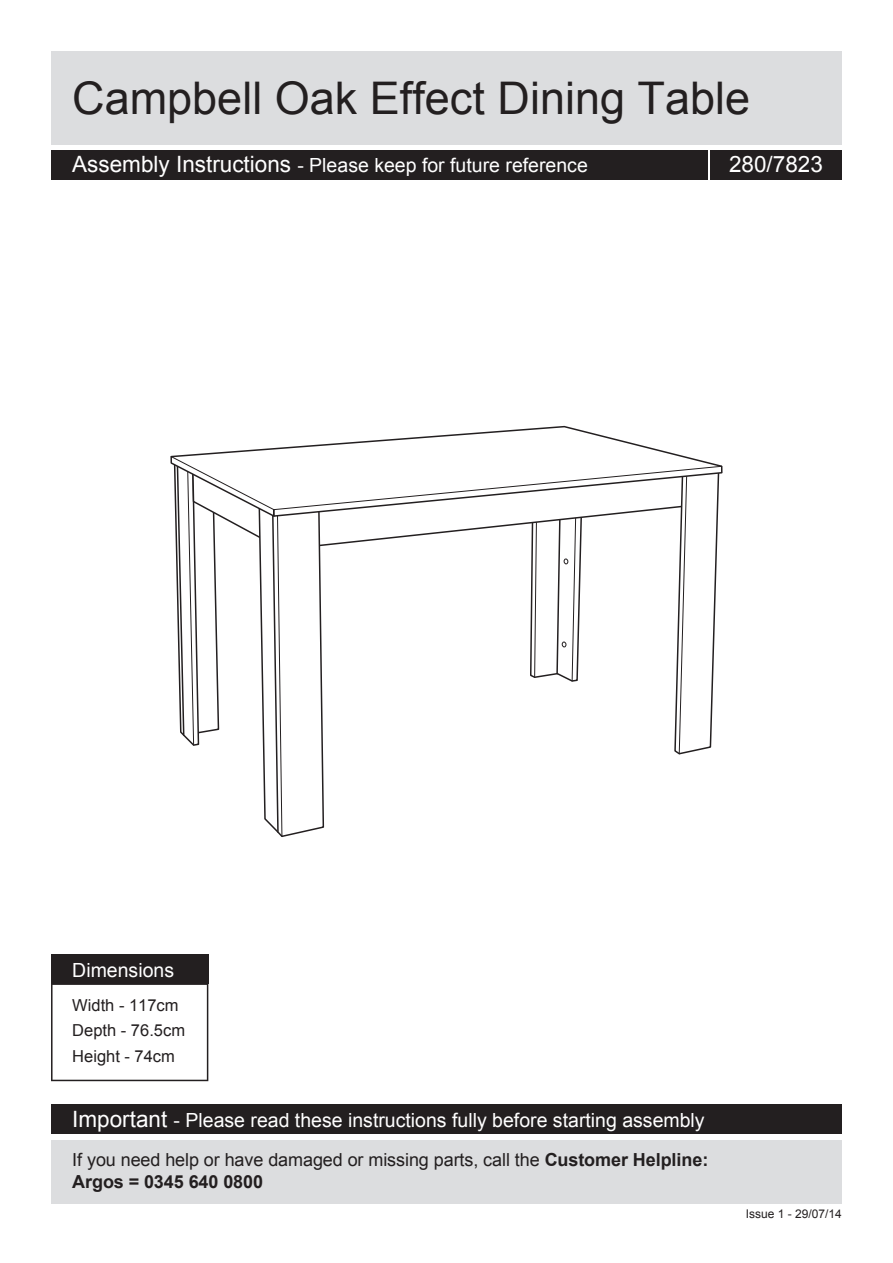
<style>
.page{position:relative;width:893px;height:1263px;background:#fff}
.page>*{position:absolute;margin:0;border:0;box-sizing:border-box;transform-origin:0 0}
.t1{font:45px "Arial";color:#231f20}
.t2{font:22.5px "Arial";color:#fff}
.t3{font:19.5px "Arial";color:#fff}
.t4{font:18px/21.6px "Arial";letter-spacing:-.005em;color:#231f20}
.t5{font:16.5px/25.5px "Arial";color:#231f20}
.t6{font:12px "Arial";color:#231f20}
.s1{font-size:22.5px}
.s2{font-weight:700}
</style>
<div class="page">
<div style="left:51px;top:51px;width:791px;height:94px;background:#dcdddf"></div>
<div style="left:51px;top:1140px;width:791px;height:63px;background:#dcdddf"></div>
<div style="left:51px;top:150px;width:656px;height:30px;background:#231f20"></div>
<div style="left:51px;top:1104px;width:791px;height:30px;background:#231f20"></div>
<div style="left:710px;top:150px;width:132px;height:30px;background:#231f20"></div>
<div style="left:51px;top:954px;width:157px;height:29px;background:#231f20"></div>
<svg style="left:51px;top:983px;width:157px;height:98px"></svg>
<svg style="left:458px;top:425px;width:265px;height:49px"></svg>
<svg style="left:170px;top:434px;width:552px;height:403px"></svg>
<h1 class="t1" style="left:72px;top:68px;width:679px">Campbell Oak Effect Dining Table</h1>
<p class="t3" style="left:72px;top:153px;width:517px"><span class="s1">Assembly Instructions</span> - Please keep for future reference</p>
<p class="t2" style="left:729px;top:150px;width:95px">280/7823</p>
<p class="t3" style="left:72px;top:957px;width:103px">Dimensions</p>
<p class="t5" style="left:72px;top:992px;width:114px">Width - 117cm<br>Depth - 76.5cm<br>Height - 74cm</p>
<p class="t3" style="left:72px;top:1107px;width:634px"><span class="s1">Important</span> - Please read these instructions fully before starting assembly</p>
<p class="t4" style="left:72px;top:1149px;width:637px">If you need help or have damaged or missing parts, call the <span class="s2">Customer Helpline:<br>Argos = 0345 640 0800</span></p>
<p class="t6" style="left:746px;top:1206px;width:98px">Issue 1 - 29/07/14</p>
</div>
